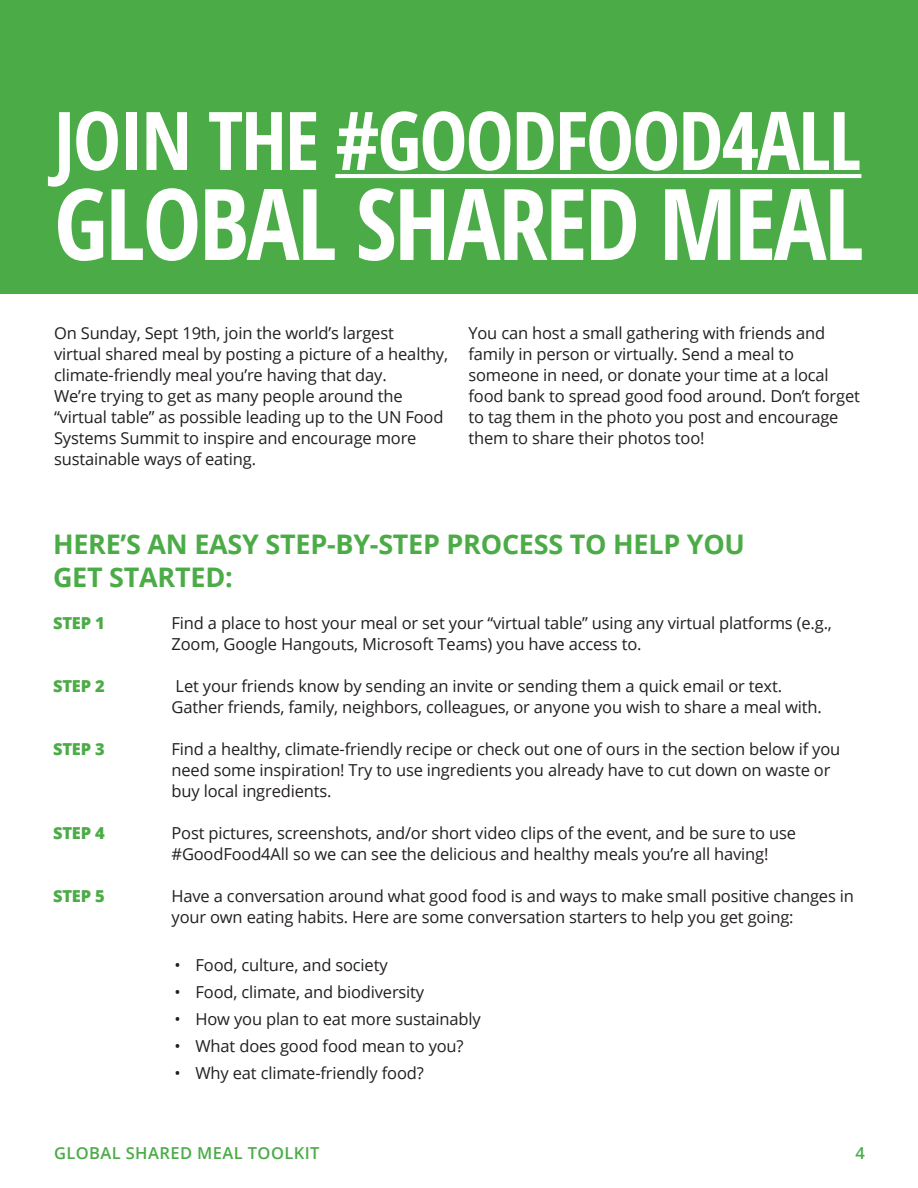
<style>
.page{position:relative;width:918px;height:1188px;background:#fff}
.page>*{position:absolute;margin:0;border:0;box-sizing:border-box;transform-origin:0 0}
.t1{font:700 99px "Open Sans Condensed";letter-spacing:-.025em;color:#fff}
.t2{font:700 81px "Open Sans Condensed";letter-spacing:-.025em;color:#fff}
.t3{font:700 27px "Open Sans";letter-spacing:-.01em;color:#4bac47}
.t4{font:16.5px/21px "Open Sans";letter-spacing:-.01em;color:#231f20}
.t5{font:800 16.5px "Open Sans";letter-spacing:-.01em;color:#4bac47}
.t6{font:600 16.5px "Open Sans";letter-spacing:.025em;color:#4bac47}
</style>
<div class="page">
<div style="left:0;top:0;width:918px;height:293px;background:#4bac47"></div>
<hr style="left:335px;top:174px;width:526px;height:4px;background:#fff">
<p class="t2" style="left:54px;top:84px;width:809px">JOIN THE #GOODFOOD4ALL</p>
<p class="t1" style="left:54px;top:155px;width:811px">GLOBAL SHARED MEAL</p>
<p class="t4" style="left:54px;top:322px;width:341px">On Sunday, Sept 19th, join the world’s largest</p>
<p class="t4" style="left:54px;top:343px;width:396px">virtual shared meal by posting a picture of a healthy, climate-friendly meal you’re having that day.</p>
<p class="t4" style="left:54px;top:385px;width:391px">We’re trying to get as many people around the “virtual table” as possible leading up to the UN Food Systems Summit to inspire and encourage more sustainable ways of eating.</p>
<p class="t4" style="left:468px;top:322px;width:358px">You can host a small gathering with friends and</p>
<p class="t4" style="left:468px;top:343px;width:327px">family in person or virtually. Send a meal to</p>
<p class="t4" style="left:468px;top:364px;width:393px">someone in need, or donate your time at a local food bank to spread good food around. Don’t forget to tag them in the photo you post and encourage them to share their photos too!</p>
<p class="t3" style="left:53px;top:525px;width:693px">HERE’S AN EASY STEP-BY-STEP PROCESS TO HELP YOU</p>
<p class="t3" style="left:53px;top:558px;width:181px">GET STARTED:</p>
<p class="t5" style="left:53px;top:610px;width:53px">STEP 1</p>
<p class="t4" style="left:172px;top:612px;width:662px">Find a place to host your meal or set your “virtual table” using any virtual platforms (e.g.,</p>
<p class="t4" style="left:172px;top:633px;width:472px">Zoom, Google Hangouts, Microsoft Teams) you have access to.</p>
<p class="t5" style="left:53px;top:673px;width:53px">STEP 2</p>
<p class="t4" style="left:176px;top:675px;width:608px">Let your friends know by sending an invite or sending them a quick email or text.</p>
<p class="t4" style="left:172px;top:696px;width:652px">Gather friends, family, neighbors, colleagues, or anyone you wish to share a meal with.</p>
<p class="t5" style="left:53px;top:736px;width:53px">STEP 3</p>
<p class="t4" style="left:172px;top:738px;width:670px">Find a healthy, climate-friendly recipe or check out one of ours in the section below if you</p>
<p class="t4" style="left:172px;top:759px;width:660px">need some inspiration! Try to use ingredients you already have to cut down on waste or</p>
<p class="t4" style="left:172px;top:780px;width:162px">buy local ingredients.</p>
<p class="t5" style="left:53px;top:820px;width:53px">STEP 4</p>
<p class="t4" style="left:172px;top:822px;width:626px">Post pictures, screenshots, and/or short video clips of the event, and be sure to use</p>
<p class="t4" style="left:172px;top:843px;width:598px">#GoodFood4All so we can see the delicious and healthy meals you’re all having!</p>
<p class="t5" style="left:53px;top:883px;width:53px">STEP 5</p>
<p class="t4" style="left:172px;top:885px;width:684px">Have a conversation around what good food is and ways to make small positive changes in</p>
<p class="t4" style="left:172px;top:906px;width:624px">your own eating habits. Here are some conversation starters to help you get going:</p>
<p class="t4" style="left:175px;top:954px;width:215px">• Food, culture, and society</p>
<p class="t4" style="left:175px;top:981px;width:251px">• Food, climate, and biodiversity</p>
<p class="t4" style="left:175px;top:1008px;width:308px">• How you plan to eat more sustainably</p>
<p class="t4" style="left:175px;top:1035px;width:291px">• What does good food mean to you?</p>
<p class="t4" style="left:175px;top:1062px;width:251px">• Why eat climate-friendly food?</p>
<p class="t6" style="left:54px;top:1142px;width:267px">GLOBAL SHARED MEAL TOOLKIT</p>
<p class="t6" style="left:855px;top:1142px;width:11px">4</p>
</div>
